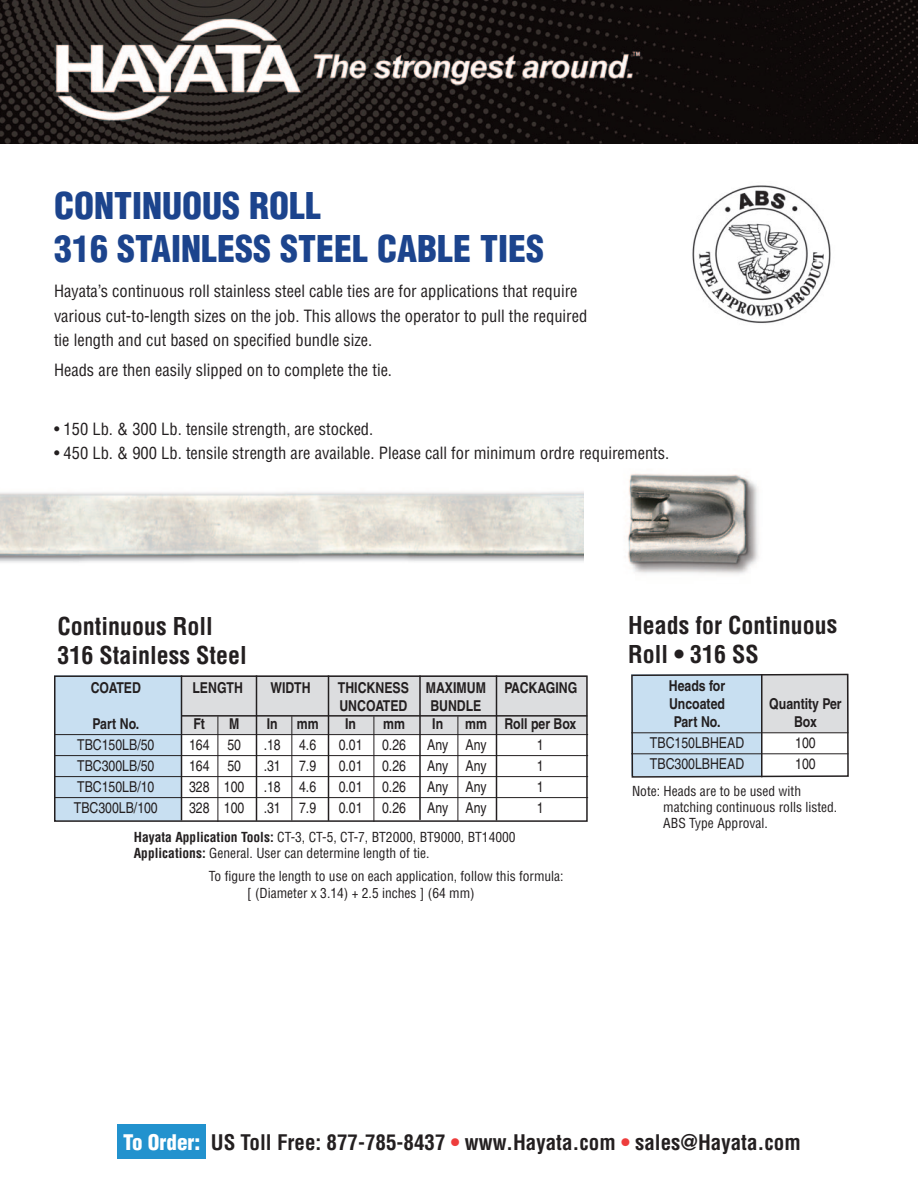
<style>
.page{position:relative;width:918px;height:1188px;background:#fff}
.page>*{position:absolute;margin:0;border:0;box-sizing:border-box;transform-origin:0 0}
.t1{font:900 condensed 36px/43.2px "Helvetica";color:#1c448d}
.t2{font:700 condensed 24px/28.8px "Helvetica";color:#231f20}
.t3{font:700 condensed 21px "Helvetica";color:#231f20}
.t4{font:condensed 16.5px/24.3px "Helvetica";color:#231f20}
.t5{font:15px "Helvetica";color:#231f20;scale:.82 1}
.t6{font:700 15px "Helvetica";color:#231f20;scale:.82 1}
.t7{font:condensed 13.5px/16.2px "Helvetica";color:#231f20}
.s1{font-weight:700}
.s2{font-weight:900;color:#fff}
.s3{color:#ee3d3c}
</style>
<div class="page">
<img style="left:0;top:0;width:918px;height:144px">
<div style="left:117px;top:1125px;width:88px;height:34px;background:#2292ce"></div>
<img style="left:0;top:491px;width:584px;height:72px">
<img style="left:692px;top:185px;width:139px;height:138px">
<img style="left:627px;top:473px;width:132px;height:101px">
<div style="left:182px;top:676px;width:405px;height:58px;background:#dcdddf"></div>
<div style="left:54px;top:675px;width:127px;height:146px;background:#c8dff1"></div>
<hr style="left:54px;top:734px;width:127px;height:1px;background:#231f20">
<hr style="left:54px;top:755px;width:127px;height:1px;background:#231f20">
<hr style="left:54px;top:776px;width:127px;height:1px;background:#231f20">
<hr style="left:54px;top:797px;width:127px;height:1px;background:#231f20">
<hr style="left:182px;top:734px;width:406px;height:1px;background:#231f20">
<hr style="left:182px;top:755px;width:406px;height:1px;background:#231f20">
<hr style="left:182px;top:776px;width:406px;height:1px;background:#231f20">
<hr style="left:182px;top:797px;width:406px;height:1px;background:#231f20">
<hr style="left:256px;top:675px;width:1px;height:146px;background:#231f20">
<hr style="left:181px;top:675px;width:1px;height:146px;background:#231f20">
<hr style="left:328px;top:675px;width:1px;height:146px;background:#231f20">
<hr style="left:419px;top:675px;width:2px;height:145px;background:#231f20">
<hr style="left:496px;top:675px;width:1px;height:146px;background:#231f20">
<div style="left:54px;top:675px;width:534px;height:147px;border:2px solid #231f20"></div>
<svg style="left:631px;top:673px;width:218px;height:105px"></svg>
<hr style="left:218px;top:716px;width:1px;height:106px;background:#231f20">
<hr style="left:292px;top:716px;width:1px;height:105px;background:#231f20">
<hr style="left:374px;top:716px;width:1px;height:106px;background:#231f20">
<hr style="left:458px;top:716px;width:1px;height:105px;background:#231f20">
<hr style="left:181px;top:715px;width:406px;height:2px;background:#231f20">
<p class="t1" style="left:54px;top:187px;width:492px">CONTINUOUS ROLL<br>316 STAINLESS STEEL CABLE TIES</p>
<p class="t4" style="left:54px;top:281px;width:535px">Hayata’s continuous roll stainless steel cable ties are for applications that require various cut-to-length sizes on the job. This allows the operator to pull the required tie length and cut based on specified bundle size.</p>
<p class="t4" style="left:54px;top:359px;width:340px">Heads are then easily slipped on to complete the tie.</p>
<p class="t4" style="left:54px;top:418px;width:321px">• 150 Lb. &amp; 300 Lb. tensile strength, are stocked.</p>
<p class="t4" style="left:54px;top:443px;width:617px">• 450 Lb. &amp; 900 Lb. tensile strength are available. Please call for minimum ordre requirements.</p>
<p class="t2" style="left:58px;top:614px;width:191px">Continuous Roll<br>316 Stainless Steel</p>
<p class="t6" style="left:91px;top:682px;width:63px">COATED</p>
<p class="t6" style="left:93px;top:718px;width:58px">Part No.</p>
<p class="t5" style="left:77px;top:739px;width:96px">TBC150LB/50</p>
<p class="t5" style="left:77px;top:760px;width:96px">TBC300LB/50</p>
<p class="t5" style="left:77px;top:781px;width:96px">TBC150LB/10</p>
<p class="t5" style="left:74px;top:802px;width:104px">TBC300LB/100</p>
<p class="t6" style="left:192px;top:682px;width:63px">LENGTH</p>
<p class="t6" style="left:270px;top:682px;width:51px">WIDTH</p>
<p class="t6" style="left:338px;top:682px;width:294px">THICKNESS MAXIMUM PACKAGING</p>
<p class="t6" style="left:339px;top:700px;width:84px">UNCOATED</p>
<p class="t6" style="left:430px;top:700px;width:64px">BUNDLE</p>
<p class="t6" style="left:193px;top:718px;width:16px">Ft</p>
<p class="t6" style="left:229px;top:718px;width:14px">M</p>
<p class="t6" style="left:267px;top:718px;width:15px">In</p>
<p class="t6" style="left:297px;top:718px;width:28px">mm</p>
<p class="t6" style="left:345px;top:718px;width:15px">In</p>
<p class="t6" style="left:383px;top:718px;width:28px">mm</p>
<p class="t6" style="left:432px;top:718px;width:15px">In</p>
<p class="t6" style="left:465px;top:718px;width:137px">mm Roll per Box</p>
<p class="t5" style="left:189px;top:739px;width:65px">164 50</p>
<p class="t5" style="left:264px;top:739px;width:66px">.18 4.6</p>
<p class="t5" style="left:339px;top:739px;width:31px">0.01</p>
<p class="t5" style="left:382px;top:739px;width:31px">0.26</p>
<p class="t5" style="left:427px;top:739px;width:74px">Any Any</p>
<p class="t5" style="left:537px;top:739px;width:10px">1</p>
<p class="t5" style="left:189px;top:760px;width:65px">164 50</p>
<p class="t5" style="left:264px;top:760px;width:66px">.31 7.9</p>
<p class="t5" style="left:339px;top:760px;width:31px">0.01</p>
<p class="t5" style="left:382px;top:760px;width:31px">0.26</p>
<p class="t5" style="left:427px;top:760px;width:74px">Any Any</p>
<p class="t5" style="left:537px;top:760px;width:10px">1</p>
<p class="t5" style="left:189px;top:781px;width:69px">328 100</p>
<p class="t5" style="left:264px;top:781px;width:66px">.18 4.6</p>
<p class="t5" style="left:339px;top:781px;width:31px">0.01</p>
<p class="t5" style="left:382px;top:781px;width:31px">0.26</p>
<p class="t5" style="left:427px;top:781px;width:74px">Any Any</p>
<p class="t5" style="left:537px;top:781px;width:10px">1</p>
<p class="t5" style="left:189px;top:802px;width:69px">328 100</p>
<p class="t5" style="left:264px;top:802px;width:66px">.31 7.9</p>
<p class="t5" style="left:339px;top:802px;width:31px">0.01</p>
<p class="t5" style="left:382px;top:802px;width:31px">0.26</p>
<p class="t5" style="left:427px;top:802px;width:74px">Any Any</p>
<p class="t5" style="left:537px;top:802px;width:10px">1</p>
<p class="t7" style="left:134px;top:830px;width:383px"><span class="s1">Hayata Application Tools:</span> CT-3, CT-5, CT-7, BT2000, BT9000, BT14000<br><span class="s1">Applications:</span> General. User can determine length of tie.</p>
<p class="t7" style="left:247px;top:868px;width:318px;line-height:17.7px;text-indent:-38px">To figure the length to use on each application, follow this formula: [ (Diameter x 3.14) + 2.5 inches ] (64 mm)</p>
<p class="t2" style="left:628px;top:613px;width:211px">Heads for Continuous<br>Roll • 316 SS</p>
<p class="t6" style="left:669px;top:681px;width:70px">Heads for</p>
<p class="t6" style="left:669px;top:699px;width:70px">Uncoated</p>
<p class="t6" style="left:769px;top:699px;width:90px">Quantity Per</p>
<p class="t6" style="left:674px;top:717px;width:58px">Part No.</p>
<p class="t6" style="left:794px;top:717px;width:29px">Box</p>
<p class="t5" style="left:650px;top:738px;width:116px">TBC150LBHEAD</p>
<p class="t5" style="left:795px;top:738px;width:26px">100</p>
<p class="t5" style="left:650px;top:759px;width:116px">TBC300LBHEAD</p>
<p class="t5" style="left:795px;top:759px;width:26px">100</p>
<p class="t7" style="left:663px;top:784px;width:175px;text-indent:-31px">Note: Heads are to be used with matching continuous rolls listed.<br>ABS Type Approval.</p>
<p class="t3" style="left:123px;top:1134px;width:679px"><span class="s2">To Order:</span> US Toll Free: 877-785-8437 <span class="s3">•</span> www.Hayata.com <span class="s3">•</span> sales@Hayata.com</p>
</div>
